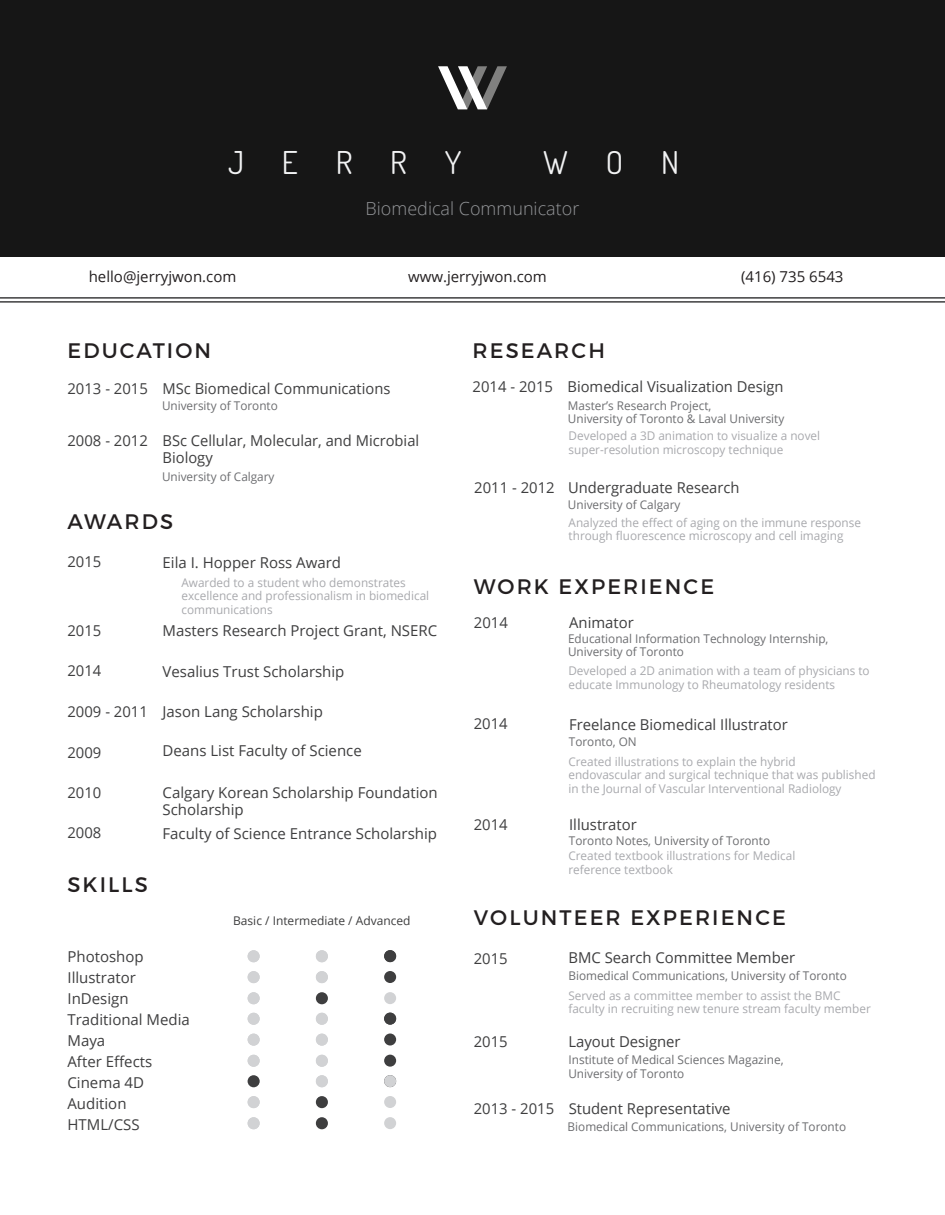
<style>
.page{position:relative;width:945px;height:1215px;background:#fff}
.page>*{position:absolute;margin:0;border:0;box-sizing:border-box;transform-origin:0 0}
.t1{font:31.5px "Dosis";letter-spacing:1.2em;color:#f2f3f4}
.t2{font:21px "Montserrat";letter-spacing:.1em;color:#231f20}
.t3{font:300 18px "Open Sans";color:#939598}
.t4{font:15px/21px "Open Sans";color:#3e3e3f}
.t5{font:15px "Open Sans";color:#231f20}
.t6{font:12px/13.5px "Open Sans";color:#a8a9ad}
.t7{font:12px/13.5px "Open Sans";color:#6c6d70}
.t8{font:12px "Open Sans";color:#3e3e3f}
</style>
<div class="page">
<div style="left:0;top:0;width:945px;height:256px;background:#161616"></div>
<hr style="left:0;top:297px;width:945px;height:2px;background:#3e3e3f">
<hr style="left:0;top:301px;width:945px;height:2px;background:#3e3e3f">
<div style="left:384px;top:950px;width:12px;height:12px;background:#3e3e3f;border-radius:50%"></div>
<div style="left:316px;top:950px;width:12px;height:12px;background:#d1d2d4;border-radius:50%"></div>
<div style="left:248px;top:950px;width:12px;height:12px;background:#d1d2d4;border-radius:50%"></div>
<div style="left:384px;top:971px;width:12px;height:12px;background:#3e3e3f;border-radius:50%"></div>
<div style="left:316px;top:971px;width:12px;height:12px;background:#d1d2d4;border-radius:50%"></div>
<div style="left:248px;top:971px;width:12px;height:12px;background:#d1d2d4;border-radius:50%"></div>
<div style="left:384px;top:992px;width:12px;height:12px;background:#d1d2d4;border-radius:50%"></div>
<div style="left:316px;top:992px;width:12px;height:12px;background:#3e3e3f;border-radius:50%"></div>
<div style="left:248px;top:992px;width:12px;height:12px;background:#d1d2d4;border-radius:50%"></div>
<div style="left:384px;top:1013px;width:12px;height:12px;background:#3e3e3f;border-radius:50%"></div>
<div style="left:316px;top:1013px;width:12px;height:12px;background:#d1d2d4;border-radius:50%"></div>
<div style="left:248px;top:1013px;width:12px;height:12px;background:#d1d2d4;border-radius:50%"></div>
<div style="left:384px;top:1034px;width:12px;height:12px;background:#3e3e3f;border-radius:50%"></div>
<div style="left:316px;top:1034px;width:12px;height:12px;background:#d1d2d4;border-radius:50%"></div>
<div style="left:248px;top:1034px;width:12px;height:12px;background:#d1d2d4;border-radius:50%"></div>
<div style="left:384px;top:1055px;width:12px;height:12px;background:#3e3e3f;border-radius:50%"></div>
<div style="left:316px;top:1055px;width:12px;height:12px;background:#d1d2d4;border-radius:50%"></div>
<div style="left:248px;top:1055px;width:12px;height:12px;background:#d1d2d4;border-radius:50%"></div>
<div style="left:384px;top:1075px;width:12px;height:12px;background:#d1d2d4;border-radius:50%"></div>
<div style="left:316px;top:1075px;width:12px;height:12px;background:#d1d2d4;border-radius:50%"></div>
<div style="left:248px;top:1075px;width:12px;height:12px;background:#3e3e3f;border-radius:50%"></div>
<div style="left:384px;top:1096px;width:12px;height:12px;background:#d1d2d4;border-radius:50%"></div>
<div style="left:316px;top:1096px;width:12px;height:12px;background:#3e3e3f;border-radius:50%"></div>
<div style="left:248px;top:1096px;width:12px;height:12px;background:#d1d2d4;border-radius:50%"></div>
<div style="left:384px;top:1117px;width:12px;height:12px;background:#d1d2d4;border-radius:50%"></div>
<div style="left:316px;top:1117px;width:12px;height:12px;background:#3e3e3f;border-radius:50%"></div>
<div style="left:248px;top:1117px;width:12px;height:12px;background:#d1d2d4;border-radius:50%"></div>
<svg style="left:438px;top:66px;width:69px;height:43px"></svg>
<h1 class="t1" style="left:228px;top:142px;width:235px">JERRY</h1>
<h1 class="t1" style="left:543px;top:142px;width:137px">WON</h1>
<p class="t3" style="left:366px;top:196px;width:215px">Biomedical Communicator</p>
<p class="t5" style="left:89px;top:266px;width:149px">hello@jerryjwon.com</p>
<p class="t5" style="left:408px;top:266px;width:140px">www.jerryjwon.com</p>
<p class="t5" style="left:741px;top:266px;width:104px">(416) 735 6543</p>
<h2 class="t2" style="left:68px;top:337px;width:145px">EDUCATION</h2>
<h2 class="t2" style="left:473px;top:337px;width:134px">RESEARCH</h2>
<p class="t4" style="left:67px;top:377px;width:82px">2013 - 2015</p>
<p class="t4" style="left:473px;top:376px;width:82px">2014 - 2015</p>
<p class="t4" style="left:163px;top:377px;width:229px">MSc Biomedical Communications</p>
<p class="t4" style="left:568px;top:376px;width:218px">Biomedical Visualization Design</p>
<p class="t7" style="left:162px;top:398px;width:117px">University of Toronto</p>
<p class="t7" style="left:568px;top:398px;width:218px">Master’s Research Project,<br>University of Toronto &amp; Laval University</p>
<p class="t4" style="left:67px;top:430px;width:82px">2008 - 2012</p>
<p class="t4" style="left:163px;top:432px;width:258px;line-height:16.5px">BSc Cellular, Molecular, and Microbial<br>Biology</p>
<p class="t6" style="left:569px;top:429px;width:253px">Developed a 3D animation to visualize a novel super-resolution microscopy technique</p>
<p class="t7" style="left:162px;top:469px;width:114px">University of Calgary</p>
<p class="t4" style="left:474px;top:476px;width:82px">2011 - 2012</p>
<p class="t4" style="left:568px;top:476px;width:173px">Undergraduate Research</p>
<h2 class="t2" style="left:68px;top:508px;width:107px">AWARDS</h2>
<p class="t7" style="left:568px;top:498px;width:114px">University of Calgary</p>
<p class="t6" style="left:569px;top:515px;width:294px">Analyzed the effect of aging on the immune response through fluorescence microscopy and cell imaging</p>
<p class="t4" style="left:67px;top:551px;width:35px">2015</p>
<p class="t4" style="left:163px;top:551px;width:180px">Eila I. Hopper Ross Award</p>
<p class="t6" style="left:182px;top:575px;width:249px">Awarded to a student who demonstrates excellence and professionalism in biomedical communications</p>
<p class="t4" style="left:67px;top:619px;width:35px">2015</p>
<p class="t4" style="left:163px;top:620px;width:276px">Masters Research Project Grant, NSERC</p>
<p class="t4" style="left:67px;top:660px;width:35px">2014</p>
<p class="t4" style="left:163px;top:660px;width:183px">Vesalius Trust Scholarship</p>
<p class="t4" style="left:67px;top:700px;width:82px">2009 - 2011</p>
<p class="t4" style="left:163px;top:700px;width:162px">Jason Lang Scholarship</p>
<p class="t4" style="left:67px;top:741px;width:35px">2009</p>
<p class="t4" style="left:163px;top:740px;width:201px">Deans List Faculty of Science</p>
<p class="t4" style="left:67px;top:781px;width:35px">2010</p>
<p class="t4" style="left:163px;top:784px;width:277px;line-height:16.5px">Calgary Korean Scholarship Foundation<br>Scholarship</p>
<p class="t4" style="left:67px;top:822px;width:35px">2008</p>
<p class="t4" style="left:163px;top:822px;width:276px">Faculty of Science Entrance Scholarship</p>
<h2 class="t2" style="left:68px;top:872px;width:82px">SKILLS</h2>
<p class="t8" style="left:233px;top:913px;width:179px">Basic / Intermediate / Advanced</p>
<p class="t4" style="left:68px;top:946px;width:124px">Photoshop<br>Illustrator<br>InDesign<br>Traditional Media<br>Maya<br>After Effects<br>Cinema 4D<br>Audition<br>HTML/CSS</p>
<h2 class="t2" style="left:474px;top:574px;width:242px">WORK EXPERIENCE</h2>
<p class="t4" style="left:474px;top:611px;width:35px">2014</p>
<p class="t4" style="left:569px;top:611px;width:66px">Animator</p>
<p class="t7" style="left:568px;top:632px;width:262px">Educational Information Technology Internship,<br>University of Toronto</p>
<p class="t6" style="left:568px;top:664px;width:303px">Developed a 2D animation with a team of physicians to educate Immunology to Rheumatology residents</p>
<p class="t4" style="left:474px;top:713px;width:35px">2014</p>
<p class="t4" style="left:569px;top:713px;width:220px">Freelance Biomedical Illustrator</p>
<p class="t7" style="left:569px;top:734px;width:69px">Toronto, ON</p>
<p class="t6" style="left:568px;top:754px;width:309px">Created illustrations to explain the hybrid<br>endovascular and surgical technique that was published in the Journal of Vascular Interventional Radiology</p>
<p class="t4" style="left:474px;top:813px;width:35px">2014</p>
<p class="t4" style="left:569px;top:813px;width:69px">Illustrator</p>
<p class="t7" style="left:569px;top:833px;width:203px">Toronto Notes, University of Toronto</p>
<p class="t6" style="left:568px;top:849px;width:228px">Created textbook illustrations for Medical reference textbook</p>
<h2 class="t2" style="left:474px;top:905px;width:314px">VOLUNTEER EXPERIENCE</h2>
<p class="t4" style="left:474px;top:948px;width:35px">2015</p>
<p class="t4" style="left:568px;top:947px;width:228px">BMC Search Committee Member</p>
<p class="t7" style="left:568px;top:969px;width:280px">Biomedical Communications, University of Toronto</p>
<p class="t6" style="left:568px;top:988px;width:304px">Served as a committee member to assist the BMC faculty in recruiting new tenure stream faculty member</p>
<p class="t4" style="left:474px;top:1031px;width:35px">2015</p>
<p class="t4" style="left:568px;top:1031px;width:114px">Layout Designer</p>
<p class="t7" style="left:568px;top:1053px;width:217px">Institute of Medical Sciences Magazine,<br>University of Toronto</p>
<p class="t4" style="left:474px;top:1098px;width:82px">2013 - 2015</p>
<p class="t4" style="left:569px;top:1098px;width:163px">Student Representative</p>
<p class="t7" style="left:568px;top:1120px;width:280px">Biomedical Communications, University of Toronto</p>
</div>
